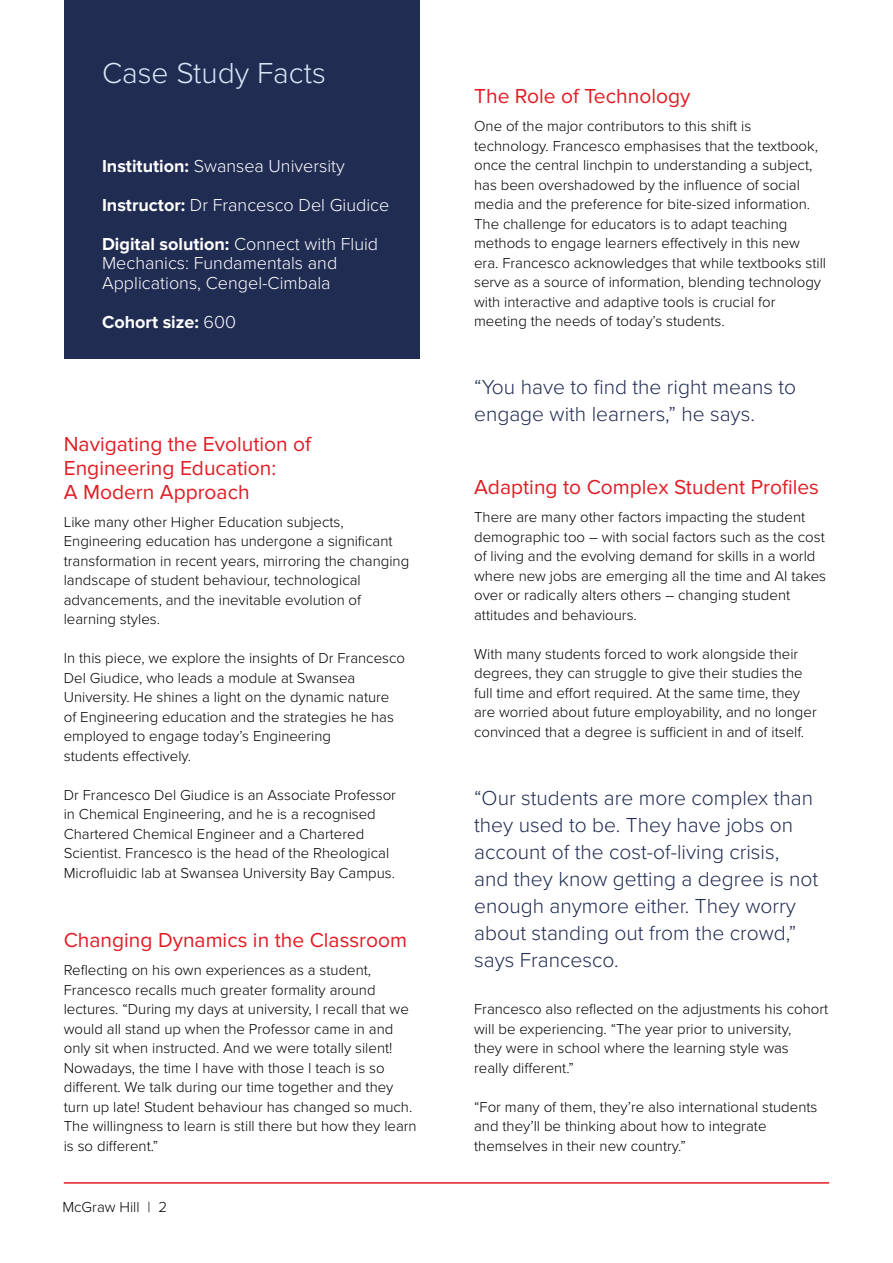
<style>
.page{position:relative;width:893px;height:1263px;background:#fff}
.page>*{position:absolute;margin:0;border:0;box-sizing:border-box;transform-origin:0 0}
.t1{font:300 30px "Proxima Nova";color:#d9e4f5}
.t2{font:300 21px/27px "Proxima Nova";color:#212c53}
.t3{font:21px/24px "Proxima Nova";color:#e21c24}
.t4{font:300 18px/39px "Proxima Nova";color:#fff}
.t5{font:700 18px "Proxima Nova";color:#fff}
.t6{font:300 15px/19.5px "Proxima Nova";color:#000}
.s1{font-weight:700}
.s2{font-weight:300}
</style>
<div class="page">
<hr style="left:64px;top:1182px;width:765px;height:2px;background:#e21c24">
<div style="left:64px;top:0;width:355px;height:359px;background:#212c53"></div>
<h1 class="t1" style="left:102px;top:51px;width:225px">Case Study Facts</h1>
<p class="t4" style="left:102px;top:145px;width:289px"><span class="s1">Institution:</span> Swansea University<br><span class="s1">Instructor:</span> Dr Francesco Del Giudice<br><span class="s1">Digital solution:</span> Connect with Fluid</p>
<p class="t4" style="left:102px;top:253px;width:237px;line-height:19.5px">Mechanics: Fundamentals and<br>Applications, Cengel-Cimbala</p>
<p class="t5" style="left:102px;top:311px;width:135px">Cohort size: <span class="s2">600</span></p>
<h2 class="t3" style="left:64px;top:432px;width:249px">Navigating the Evolution of<br>Engineering Education:<br>A Modern Approach</h2>
<p class="t6" style="left:64px;top:511px;width:347px">Like many other Higher Education subjects, Engineering education has undergone a significant transformation in recent years, mirroring the changing landscape of student behaviour, technological advancements, and the inevitable evolution of learning styles.</p>
<p class="t6" style="left:64px;top:648px;width:343px">In this piece, we explore the insights of Dr Francesco Del Giudice, who leads a module at Swansea University. He shines a light on the dynamic nature of Engineering education and the strategies he has employed to engage today’s Engineering<br>students effectively.</p>
<p class="t6" style="left:64px;top:784px;width:334px">Dr Francesco Del Giudice is an Associate Professor in Chemical Engineering, and he is a recognised Chartered Chemical Engineer and a Chartered Scientist. Francesco is the head of the Rheological Microfluidic lab at Swansea University Bay Campus.</p>
<h2 class="t3" style="left:64px;top:928px;width:345px">Changing Dynamics in the Classroom</h2>
<p class="t6" style="left:64px;top:960px;width:354px">Reflecting on his own experiences as a student, Francesco recalls much greater formality around lectures. “During my days at university, I recall that we would all stand up when the Professor came in and only sit when instructed. And we were totally silent!<br>Nowadays, the time I have with those I teach is so different. We talk during our time together and they turn up late! Student behaviour has changed so much.<br>The willingness to learn is still there but how they learn is so different.”</p>
<p class="t6" style="left:62px;top:1196px;width:106px">McGraw Hill | 2</p>
<h2 class="t3" style="left:474px;top:85px;width:218px">The Role of Technology</h2>
<p class="t6" style="left:474px;top:116px;width:353px">One of the major contributors to this shift is technology. Francesco emphasises that the textbook, once the central linchpin to understanding a subject, has been overshadowed by the influence of social media and the preference for bite-sized information.<br>The challenge for educators is to adapt teaching methods to engage learners effectively in this new era. Francesco acknowledges that while textbooks still serve as a source of information, blending technology with interactive and adaptive tools is crucial for meeting the needs of today’s students.</p>
<h2 class="t2" style="left:474px;top:372px;width:324px">“You have to find the right means to engage with learners,” he says.</h2>
<h2 class="t3" style="left:474px;top:476px;width:346px">Adapting to Complex Student Profiles</h2>
<p class="t6" style="left:474px;top:507px;width:353px">There are many other factors impacting the student demographic too – with social factors such as the cost of living and the evolving demand for skills in a world where new jobs are emerging all the time and AI takes over or radically alters others – changing student attitudes and behaviours.</p>
<p class="t6" style="left:474px;top:643px;width:344px">With many students forced to work alongside their degrees, they can struggle to give their studies the full time and effort required. At the same time, they are worried about future employability, and no longer convinced that a degree is sufficient in and of itself.</p>
<h2 class="t2" style="left:474px;top:783px;width:346px">“Our students are more complex than they used to be. They have jobs on account of the cost-of-living crisis, and they know getting a degree is not enough anymore either. They worry about standing out from the crowd,” says Francesco.</h2>
<p class="t6" style="left:474px;top:999px;width:356px">Francesco also reflected on the adjustments his cohort will be experiencing. “The year prior to university,<br>they were in school where the learning style was<br>really different.”</p>
<p class="t6" style="left:474px;top:1096px;width:345px">“For many of them, they’re also international students and they’ll be thinking about how to integrate themselves in their new country.”</p>
</div>
